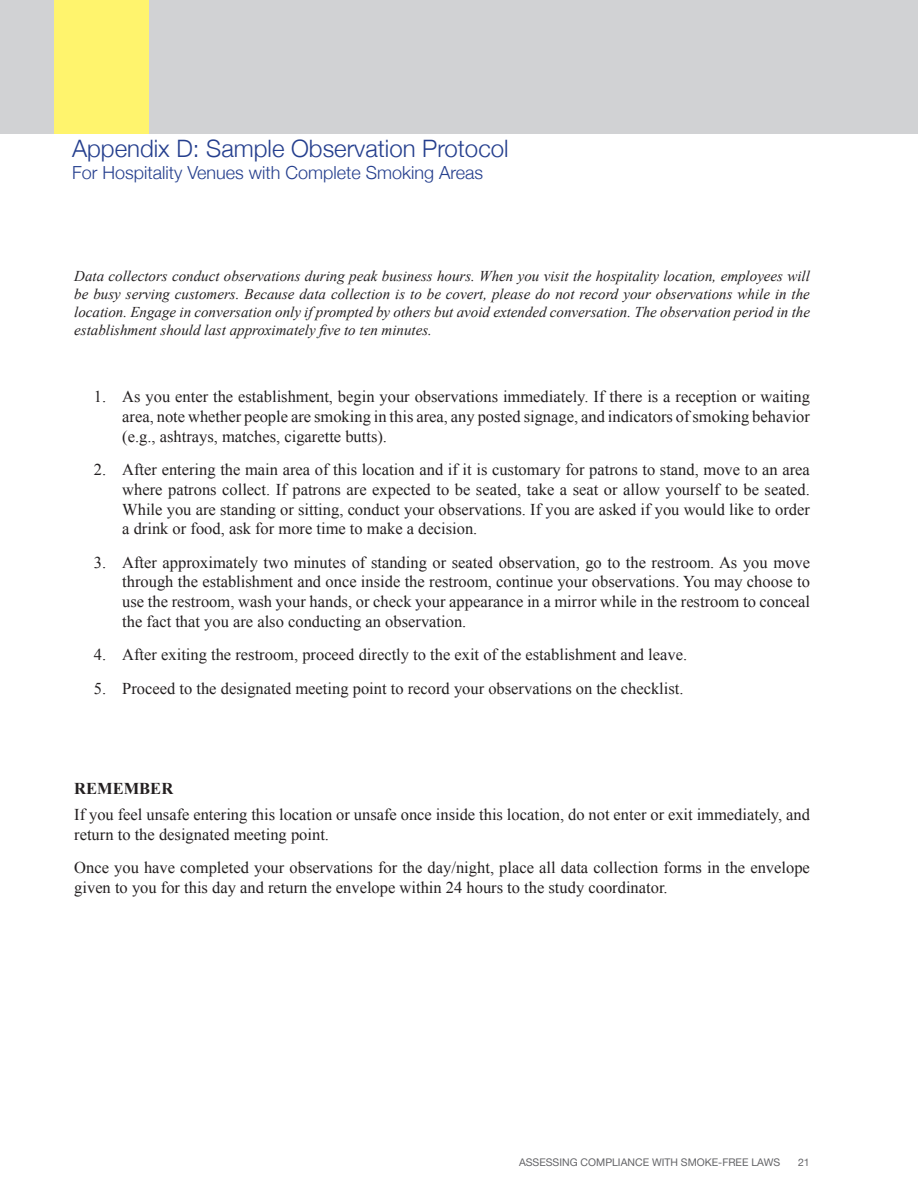
<style>
.page{position:relative;width:918px;height:1188px;background:#fff}
.page>*{position:absolute;margin:0;border:0;box-sizing:border-box;transform-origin:0 0}
.t1{font:300 24px "Helvetica Neue";color:#253f8e}
.t2{font:300 18px "Helvetica Neue";color:#253f8e}
.t3{font:16.5px/19.8px "Times New Roman";color:#231f20;text-align:justify}
.t4{font:700 16.5px "Times New Roman";color:#231f20}
.t5{font:italic 15px/18px "Times New Roman";color:#231f20;text-align:justify}
.t6{font:10.5px "Helvetica Neue";color:#636366}
</style>
<div class="page">
<div style="left:0;top:0;width:918px;height:134px;background:#d1d2d4"></div>
<div style="left:54px;top:0;width:94px;height:134px;background:#fff46d"></div>
<p class="t1" style="left:72px;top:134px;width:438px">Appendix D: Sample Observation Protocol</p>
<p class="t2" style="left:72px;top:161px;width:413px">For Hospitality Venues with Complete Smoking Areas</p>
<p class="t5" style="left:74px;top:267px;width:737px">Data collectors conduct observations during peak business hours. When you visit the hospitality location, employees will be busy serving customers. Because data collection is to be covert, please do not record your observations while in the location. Engage in conversation only if prompted by others but avoid extended conversation. The observation period in the establishment should last approximately five to ten minutes.</p>
<p class="t3" style="left:122px;top:386px;width:689px;text-indent:-28px">1. As you enter the establishment, begin your observations immediately. If there is a reception or waiting area, note whether people are smoking in this area, any posted signage, and indicators of smoking behavior (e.g., ashtrays, matches, cigarette butts).</p>
<p class="t3" style="left:122px;top:459px;width:689px;text-indent:-28px">2. After entering the main area of this location and if it is customary for patrons to stand, move to an area where patrons collect. If patrons are expected to be seated, take a seat or allow yourself to be seated.<br>While you are standing or sitting, conduct your observations. If you are asked if you would like to order a drink or food, ask for more time to make a decision.</p>
<p class="t3" style="left:122px;top:552px;width:689px;text-indent:-28px">3. After approximately two minutes of standing or seated observation, go to the restroom. As you move through the establishment and once inside the restroom, continue your observations. You may choose to use the restroom, wash your hands, or check your appearance in a mirror while in the restroom to conceal the fact that you are also conducting an observation.</p>
<p class="t3" style="left:94px;top:645px;width:595px">4. After exiting the restroom, proceed directly to the exit of the establishment and leave.</p>
<p class="t3" style="left:94px;top:678px;width:591px">5. Proceed to the designated meeting point to record your observations on the checklist.</p>
<p class="t4" style="left:74px;top:777px;width:100px">REMEMBER</p>
<p class="t3" style="left:74px;top:804px;width:737px">If you feel unsafe entering this location or unsafe once inside this location, do not enter or exit immediately, and return to the designated meeting point.</p>
<p class="t3" style="left:74px;top:858px;width:737px">Once you have completed your observations for the day/night, place all data collection forms in the envelope given to you for this day and return the envelope within 24 hours to the study coordinator.</p>
<p class="t6" style="left:519px;top:1156px;width:263px">ASSESSING COMPLIANCE WITH SMOKE-FREE LAWS</p>
<p class="t6" style="left:798px;top:1156px;width:13px">21</p>
</div>
